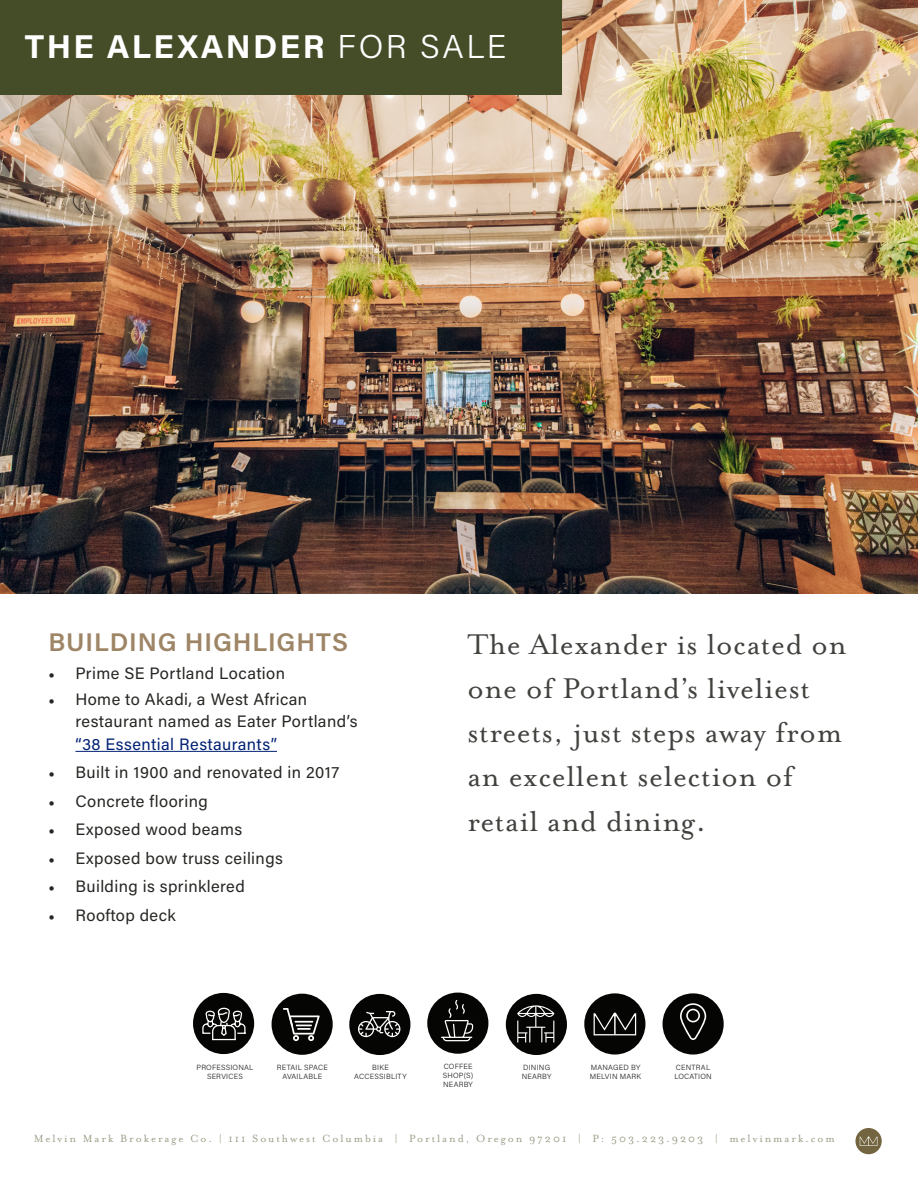
<style>
.page{position:relative;width:918px;height:1188px;background:#fff}
.page>*{position:absolute;margin:0;border:0;box-sizing:border-box;transform-origin:0 0}
.text{font:700 33px "Acumin Pro";letter-spacing:.075em;color:#fff}
.text-2{font:32.85px/44.2px "Mrs Eaves OT";letter-spacing:.02em;color:#42413e}
.t1{font:600 25.5px "Acumin Pro";letter-spacing:.035em;color:#9e8566}
.t2{font:16.5px/22.5px "Acumin Pro";letter-spacing:.025em;color:#262623}
.t3{font:12px "Mrs Eaves OT";letter-spacing:.16em;color:#9e9d89}
.t4{font:300 7.5px/9px "Acumin Pro";letter-spacing:.025em;color:#231f20;text-align:center}
.s1{font-weight:300}
.s2{font-family:"Minion Pro"}
.s3{color:#002173}
</style>
<div class="page">
<svg style="left:855px;top:1128px;width:27px;height:26px"></svg>
<img style="left:0;top:0;width:918px;height:594px">
<div style="left:193px;top:993px;width:61px;height:61px;background:#050504;border-radius:50%"></div>
<svg style="left:202px;top:1000px;width:44px;height:41px"></svg>
<div style="left:272px;top:994px;width:61px;height:61px;background:#050504;border-radius:50%"></div>
<svg style="left:283px;top:1008px;width:37px;height:33px"></svg>
<div style="left:349px;top:994px;width:61px;height:61px;background:#050504;border-radius:50%"></div>
<svg style="left:358px;top:1011px;width:42px;height:26px"></svg>
<div style="left:427px;top:993px;width:61px;height:61px;background:#050504;border-radius:50%"></div>
<svg style="left:441px;top:1000px;width:32px;height:41px"></svg>
<div style="left:506px;top:994px;width:61px;height:61px;background:#050504;border-radius:50%"></div>
<svg style="left:517px;top:1005px;width:37px;height:38px"></svg>
<svg style="left:584px;top:993px;width:61px;height:62px"></svg>
<div style="left:663px;top:993px;width:61px;height:62px;background:#050504;border-radius:50%"></div>
<svg style="left:680px;top:1003px;width:26px;height:37px"></svg>
<hr style="left:75px;top:751px;width:202px;height:1px;background:#002173">
<div style="left:0;top:0;width:562px;height:94px;background:#454c28"></div>
<p class="text" style="left:25px;top:23px;width:483px">THE ALEXANDER <span class="s1">FOR SALE</span></p>
<p class="t1" style="left:48px;top:624px;width:301px">BUILDING HIGHLIGHTS</p>
<p class="t2" style="left:48px;top:662px;width:238px"><span class="s2">•</span> Prime SE Portland Location</p>
<p class="t2" style="left:75px;top:687px;width:284px;text-indent:-27px"><span class="s2">•</span> Home to Akadi, a West African restaurant named as Eater Portland’s <span class="s3">“38 Essential Restaurants”</span></p>
<p class="t2" style="left:48px;top:761px;width:292px"><span class="s2">•</span> Built in 1900 and renovated in 2017</p>
<p class="t2" style="left:48px;top:789px;width:161px"><span class="s2">•</span> Concrete flooring</p>
<p class="t2" style="left:48px;top:818px;width:195px"><span class="s2">•</span> Exposed wood beams</p>
<p class="t2" style="left:48px;top:846px;width:236px"><span class="s2">•</span> Exposed bow truss ceilings</p>
<p class="t2" style="left:48px;top:875px;width:198px"><span class="s2">•</span> Building is sprinklered</p>
<p class="t2" style="left:48px;top:903px;width:129px"><span class="s2">•</span> Rooftop deck</p>
<p class="text-2" style="left:467px;top:622px;width:381px">The Alexander is located on one of Portland’s liveliest streets, just steps away from an excellent selection of retail and dining.</p>
<p class="t4" style="left:354px;top:1072px;width:54px">ACCESSIBLITY</p>
<p class="t4" style="left:443px;top:1062px;width:32px;text-align:justify">COFFEE SHOP(S)<br>NEARBY</p>
<p class="t4" style="left:523px;top:1063px;width:28px">DINING</p>
<p class="t4" style="left:197px;top:1063px;width:58px">PROFESSIONAL</p>
<p class="t4" style="left:207px;top:1072px;width:37px">SERVICES</p>
<p class="t4" style="left:277px;top:1063px;width:52px">RETAIL SPACE<br>AVAILABLE</p>
<p class="t4" style="left:372px;top:1063px;width:18px">BIKE</p>
<p class="t4" style="left:522px;top:1072px;width:31px">NEARBY</p>
<p class="t4" style="left:591px;top:1063px;width:51px">MANAGED BY</p>
<p class="t4" style="left:590px;top:1072px;width:53px">MELVIN MARK</p>
<p class="t4" style="left:676px;top:1063px;width:36px">CENTRAL</p>
<p class="t4" style="left:674px;top:1072px;width:39px">LOCATION</p>
<p class="t3" style="left:34px;top:1132px;width:803px">Melvin Mark Brokerage Co. | 111 Southwest Columbia | Portland, Oregon 97201 | P: 503.223.9203 | melvinmark.com</p>
</div>
